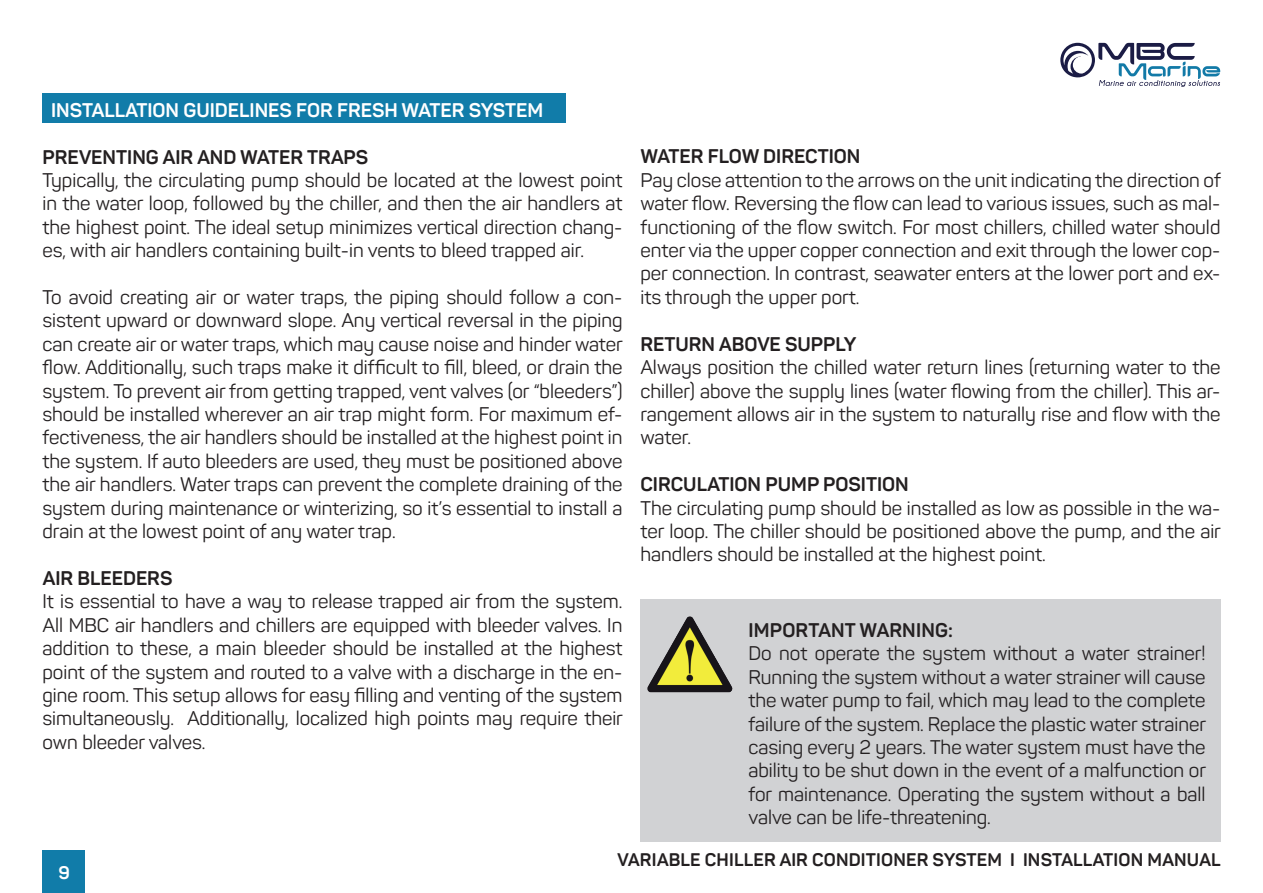
<style>
.page{position:relative;width:1263px;height:893px;background:#fff}
.page>*{position:absolute;margin:0;border:0;box-sizing:border-box;transform-origin:0 0}
.t1{font:19.5px/23.4px "Panton";color:#231f20;text-align:justify}
.t2{font:700 19.5px "Panton";color:#231f20}
.t3{font:700 19.5px "Panton";color:#fff}
.t4{font:700 18px "Panton";letter-spacing:.01em;color:#231f20}
.t5{font:700 18px "Panton";color:#fff}
</style>
<div class="page">
<svg style="left:1060px;top:43px;width:160px;height:44px"></svg>
<div style="left:43px;top:850px;width:42px;height:43px;background:#117ca9"></div>
<div style="left:43px;top:94px;width:523px;height:29px;background:#117ca9"></div>
<div style="left:640px;top:600px;width:580px;height:242px;background:#d1d2d4"></div>
<img style="left:647px;top:616px;width:86px;height:77px">
<p class="t3" style="left:51px;top:98px;width:494px">INSTALLATION GUIDELINES FOR FRESH WATER SYSTEM</p>
<p class="t2" style="left:43px;top:145px;width:327px">PREVENTING AIR AND WATER TRAPS</p>
<p class="t1" style="left:43px;top:168px;width:581px">Typically, the circulating pump should be located at the lowest point in the water loop, followed by the chiller, and then the air handlers at the highest point. The ideal setup minimizes vertical direction chang&shy;es, with air handlers containing built-in vents to bleed trapped air.</p>
<p class="t1" style="left:43px;top:285px;width:582px">To avoid creating air or water traps, the piping should follow a con&shy;sistent upward or downward slope. Any vertical reversal in the piping can create air or water traps, which may cause noise and hinder water flow. Additionally, such traps make it difficult to fill, bleed, or drain the system. To prevent air from getting trapped, vent valves (or “bleeders”) should be installed wherever an air trap might form. For maximum ef&shy;fectiveness, the air handlers should be installed at the highest point in the system. If auto bleeders are used, they must be positioned above the air handlers. Water traps can prevent the complete draining of the system during maintenance or winterizing, so it’s essential to install a drain at the lowest point of any water trap.</p>
<p class="t2" style="left:43px;top:566px;width:131px">AIR BLEEDERS</p>
<p class="t1" style="left:43px;top:590px;width:582px">It is essential to have a way to release trapped air from the system.<br>All MBC air handlers and chillers are equipped with bleeder valves. In addition to these, a main bleeder should be installed at the highest point of the system and routed to a valve with a discharge in the en&shy;gine room. This setup allows for easy filling and venting of the system simultaneously. Additionally, localized high points may require their own bleeder valves.</p>
<p class="t2" style="left:640px;top:145px;width:221px">WATER FLOW DIRECTION</p>
<p class="t1" style="left:640px;top:168px;width:582px">Pay close attention to the arrows on the unit indicating the direction of water flow. Reversing the flow can lead to various issues, such as mal&shy;functioning of the flow switch. For most chillers, chilled water should enter via the upper copper connection and exit through the lower cop&shy;per connection. In contrast, seawater enters at the lower port and ex&shy;its through the upper port.</p>
<p class="t2" style="left:640px;top:332px;width:217px">RETURN ABOVE SUPPLY</p>
<p class="t1" style="left:640px;top:355px;width:581px">Always position the chilled water return lines (returning water to the chiller) above the supply lines (water flowing from the chiller). This ar&shy;rangement allows air in the system to naturally rise and flow with the water.</p>
<p class="t2" style="left:640px;top:472px;width:270px">CIRCULATION PUMP POSITION</p>
<p class="t1" style="left:640px;top:496px;width:582px">The circulating pump should be installed as low as possible in the wa&shy;ter loop. The chiller should be positioned above the pump, and the air handlers should be installed at the highest point.</p>
<p class="t2" style="left:748px;top:618px;width:206px">IMPORTANT WARNING:</p>
<p class="t1" style="left:748px;top:642px;width:459px">Do not operate the system without a water strainer!<br>Running the system without a water strainer will cause the water pump to fail, which may lead to the complete failure of the system. Replace the plastic water strainer casing every 2 years. The water system must have the ability to be shut down in the event of a malfunction or for maintenance. Operating the system without a ball valve can be life-threatening.</p>
<p class="t5" style="left:58px;top:861px;width:13px">9</p>
<p class="t4" style="left:617px;top:849px;width:605px">VARIABLE CHILLER AIR CONDITIONER SYSTEM I INSTALLATION MANUAL</p>
</div>
